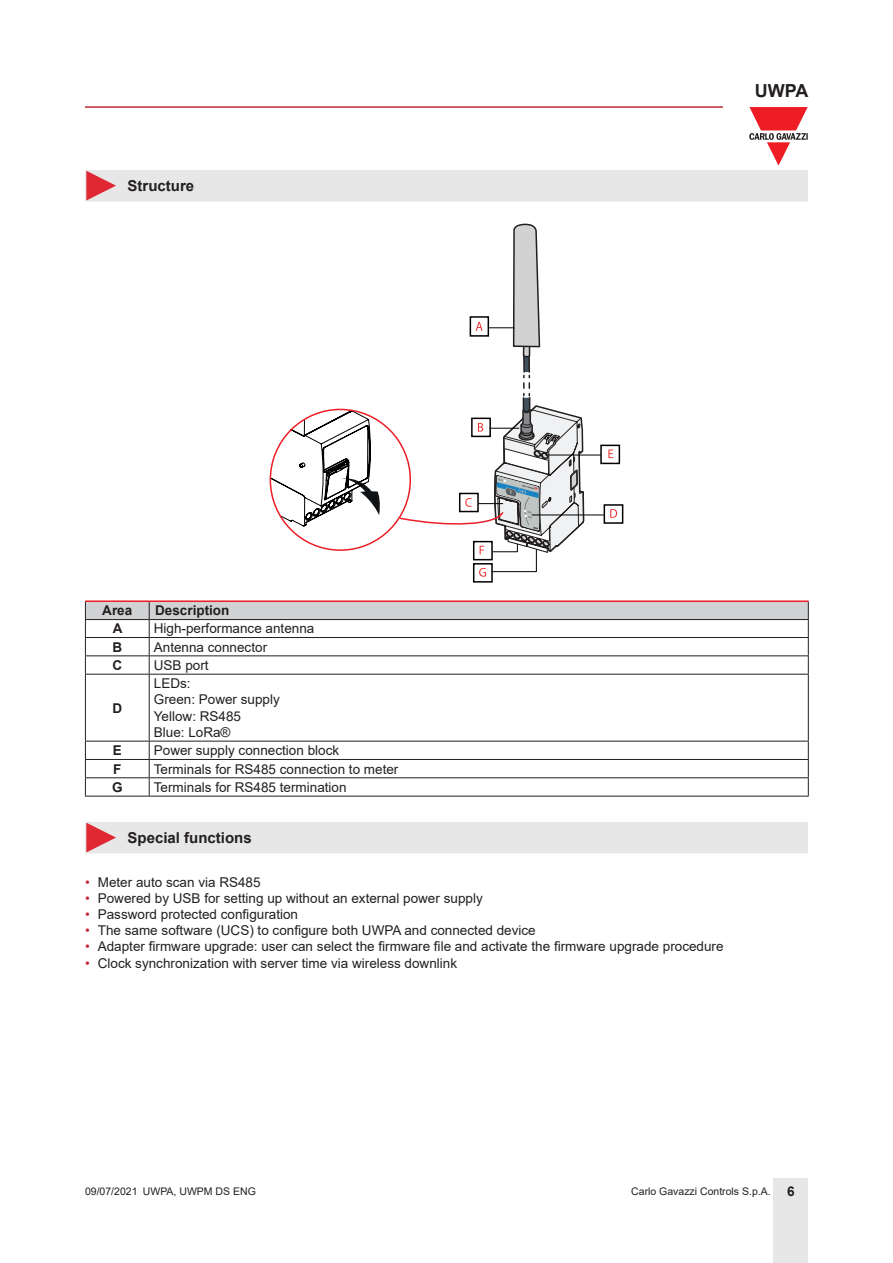
<style>
.page{position:relative;width:893px;height:1263px;background:#fff}
.page>*{position:absolute;margin:0;border:0;box-sizing:border-box;transform-origin:0 0}
.t1{font:700 18px "Arial";color:#231f20}
.Titolo03{font:700 15px "Arial";color:#231f20}
.TestoTabellaSx{font:13.5px "Arial";color:#231f20}
.TitoloTabellaSx{font:700 13.5px "Arial";color:#231f20}
.TestoTabellaGCen{font:700 13.5px "Arial";color:#231f20}
.TitoloTabellaGCen{font:700 13.5px "Arial";color:#231f20}
.t2{font:10.5px "Arial";color:#231f20}
.s1{color:#c42633}
.s2{font-weight:700;font-size:13.5px}
</style>
<div class="page">
<hr style="left:85px;top:106px;width:638px;height:2px;background:#c42633">
<div style="left:774px;top:1178px;width:34px;height:85px;background:#e7e7e8"></div>
<svg style="left:85px;top:107px;width:723px;height:95px"></svg>
<svg style="left:610px;top:509px;width:7px;height:9px"></svg>
<div style="left:604px;top:504px;width:19px;height:20px;border:1px solid #000001"></div>
<svg style="left:608px;top:449px;width:5px;height:9px"></svg>
<div style="left:600px;top:445px;width:20px;height:19px;border:1px solid #000001"></div>
<svg style="left:270px;top:410px;width:111px;height:117px"></svg>
<hr style="left:532px;top:515px;width:72px;height:1px;background:#000001">
<hr style="left:547px;top:455px;width:54px;height:1px;background:#000001">
<svg style="left:398px;top:224px;width:187px;height:359px"></svg>
<hr style="left:85px;top:600px;width:64px;height:2px;background:#ee1d23">
<hr style="left:149px;top:600px;width:660px;height:2px;background:#ee1d23">
<svg style="left:85px;top:601px;width:724px;height:73px"></svg>
<hr style="left:85px;top:674px;width:64px;height:1px;background:#231f20">
<hr style="left:85px;top:674px;width:1px;height:67px;background:#231f20">
<hr style="left:149px;top:674px;width:660px;height:1px;background:#231f20">
<hr style="left:149px;top:674px;width:1px;height:67px;background:#231f20">
<hr style="left:808px;top:674px;width:1px;height:67px;background:#231f20">
<hr style="left:85px;top:741px;width:64px;height:1px;background:#231f20">
<hr style="left:149px;top:741px;width:660px;height:1px;background:#231f20">
<hr style="left:85px;top:759px;width:64px;height:1px;background:#231f20">
<hr style="left:149px;top:759px;width:660px;height:1px;background:#231f20">
<hr style="left:85px;top:777px;width:64px;height:1px;background:#231f20">
<svg style="left:85px;top:741px;width:1px;height:55px"></svg>
<hr style="left:149px;top:777px;width:660px;height:1px;background:#231f20">
<svg style="left:149px;top:741px;width:1px;height:55px"></svg>
<svg style="left:808px;top:741px;width:1px;height:55px"></svg>
<hr style="left:85px;top:796px;width:64px;height:1px;background:#231f20">
<hr style="left:149px;top:796px;width:660px;height:1px;background:#231f20">
<div style="left:85px;top:822px;width:723px;height:31px;background:#e7e7e8"></div>
<p class="Titolo03" style="left:128px;top:175px;width:68px">Structure</p>
<h1 class="t1" style="left:755px;top:78px;width:55px">UWPA</h1>
<p class="TitoloTabellaGCen" style="left:102px;top:601px;width:32px">Area</p>
<p class="TitoloTabellaSx" style="left:155px;top:601px;width:76px">Description</p>
<p class="TestoTabellaGCen" style="left:113px;top:619px;width:11px">A</p>
<p class="TestoTabellaSx" style="left:154px;top:619px;width:162px">High-performance antenna</p>
<p class="TestoTabellaGCen" style="left:112px;top:637px;width:11px">B</p>
<p class="TestoTabellaSx" style="left:154px;top:637px;width:115px">Antenna connector</p>
<p class="TestoTabellaGCen" style="left:112px;top:656px;width:11px">C</p>
<p class="TestoTabellaSx" style="left:154px;top:656px;width:56px">USB port</p>
<p class="TestoTabellaGCen" style="left:112px;top:698px;width:11px">D</p>
<p class="TestoTabellaSx" style="left:154px;top:674px;width:38px">LEDs:</p>
<p class="TestoTabellaSx" style="left:154px;top:690px;width:128px">Green: Power supply</p>
<p class="TestoTabellaSx" style="left:154px;top:707px;width:89px">Yellow: RS485</p>
<p class="TestoTabellaSx" style="left:154px;top:723px;width:78px">Blue: LoRa®</p>
<p class="TestoTabellaGCen" style="left:113px;top:741px;width:11px">E</p>
<p class="TestoTabellaSx" style="left:154px;top:741px;width:187px">Power supply connection block</p>
<p class="TestoTabellaGCen" style="left:113px;top:759px;width:10px">F</p>
<p class="TestoTabellaSx" style="left:154px;top:759px;width:246px">Terminals for RS485 connection to meter</p>
<p class="TestoTabellaGCen" style="left:112px;top:778px;width:12px">G</p>
<p class="TestoTabellaSx" style="left:154px;top:778px;width:194px">Terminals for RS485 termination</p>
<p class="Titolo03" style="left:128px;top:827px;width:126px">Special functions</p>
<p class="TestoTabellaSx" style="left:85px;top:873px;width:177px"><span class="s1">•</span> Meter auto scan via RS485</p>
<p class="TestoTabellaSx" style="left:85px;top:889px;width:399px"><span class="s1">•</span> Powered by USB for setting up without an external power supply</p>
<p class="TestoTabellaSx" style="left:85px;top:905px;width:215px"><span class="s1">•</span> Password protected configuration</p>
<p class="TestoTabellaSx" style="left:85px;top:921px;width:452px"><span class="s1">•</span> The same software (UCS) to configure both UWPA and connected device</p>
<p class="TestoTabellaSx" style="left:85px;top:937px;width:640px"><span class="s1">•</span> Adapter firmware upgrade: user can select the firmware file and activate the firmware upgrade procedure</p>
<p class="TestoTabellaSx" style="left:85px;top:954px;width:374px"><span class="s1">•</span> Clock synchronization with server time via wireless downlink</p>
<p class="t2" style="left:85px;top:1183px;width:172px">09/07/2021 UWPA, UWPM DS ENG</p>
<p class="t2" style="left:631px;top:1183px;width:165px">Carlo Gavazzi Controls S.p.A. <span class="s2">6</span></p>
</div>
